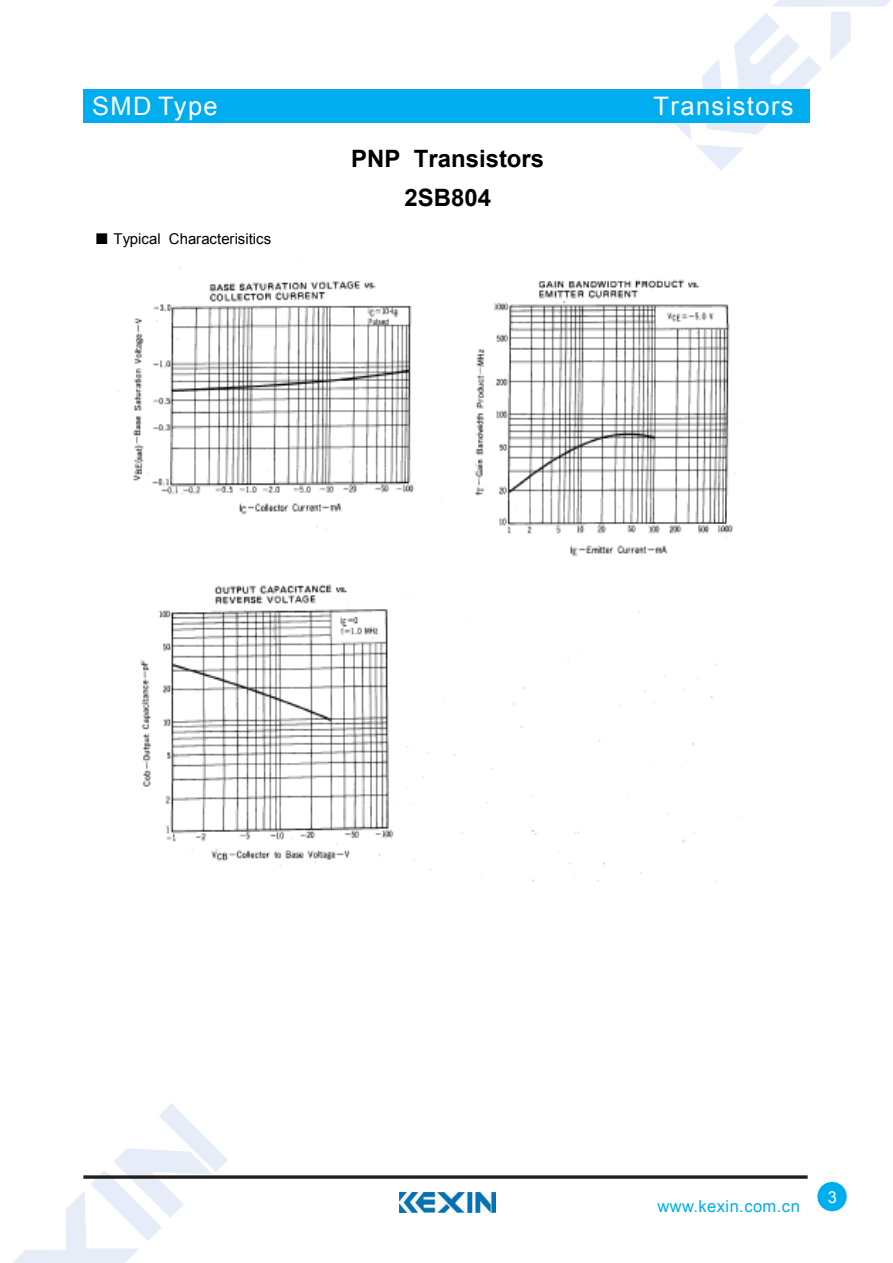
<style>
.page{position:relative;width:893px;height:1263px;background:#fff}
.page>*{position:absolute;margin:0;border:0;box-sizing:border-box;transform-origin:0 0}
.t1{font:25.5px "Arial";letter-spacing:.055em;color:#fff}
.t2{font:700 24px/39.3px "Arial";color:#000;text-align:center}
.t3{font:16.5px "Arial";letter-spacing:.025em;color:#00adef}
.t4{font:16.5px "Arial";color:#fff}
.t5{font:15px "Arial";color:#000}
.s1{font-family:"Sim Sun"}
</style>
<div class="page">
<svg style="left:674px;top:0;width:216px;height:170px"></svg>
<svg style="left:13px;top:1103px;width:215px;height:160px"></svg>
<div style="left:83px;top:89px;width:726px;height:34px;background:#00adef"></div>
<svg style="left:83px;top:1175px;width:725px;height:4px;background:#433f40"></svg>
<div style="left:817px;top:1182px;width:30px;height:29px;background:#00adef;border-radius:50%"></div>
<img style="left:400px;top:1193px;width:95px;height:20px">
<img style="left:118px;top:267px;width:621px;height:615px">
<p class="t1" style="left:92px;top:89px;width:127px">SMD Type</p>
<p class="t5" style="left:95px;top:229px;width:178px"><span class="s1">■</span> Typical Characterisitics</p>
<p class="t2" style="left:351px;top:140px;width:194px">PNP Transistors<br>2SB804</p>
<p class="t1" style="left:654px;top:89px;width:141px">Transistors</p>
<p class="t3" style="left:657px;top:1196px;width:144px">www.kexin.com.cn</p>
<p class="t4" style="left:828px;top:1186px;width:11px">3</p>
</div>
